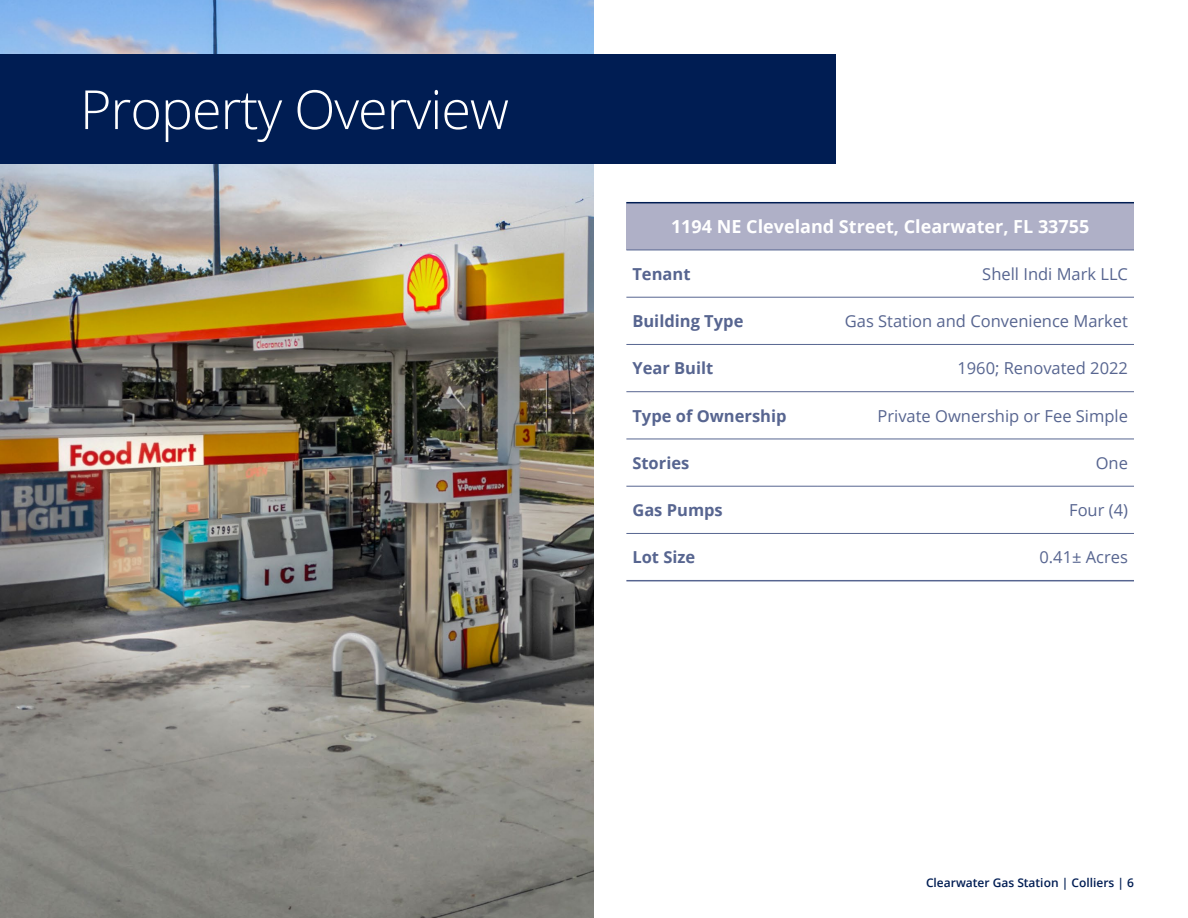
<style>
.page{position:relative;width:1188px;height:918px;background:#fff}
.page>*{position:absolute;margin:0;border:0;box-sizing:border-box;transform-origin:0 0}
.t1{font:300 54px "Open Sans";letter-spacing:-.02em;color:#fff}
.t2{font:700 18px "Open Sans";color:#fff}
.t3{font:16.5px "Open Sans";color:#576590}
.t4{font:700 16.5px "Open Sans";color:#576590}
.t5{font:600 12px "Open Sans";color:#001d53}
</style>
<div class="page">
<img style="left:0;top:0;width:594px;height:918px">
<div style="left:0;top:54px;width:836px;height:110px;background:#001d53"></div>
<div style="left:626px;top:203px;width:508px;height:47px;background:#afb0c7"></div>
<hr style="left:626px;top:202px;width:191px;height:1px;background:#001d53">
<hr style="left:817px;top:202px;width:317px;height:1px;background:#001d53">
<hr style="left:626px;top:250px;width:191px;height:1px;background:#576590">
<hr style="left:817px;top:250px;width:317px;height:1px;background:#576590">
<hr style="left:626px;top:297px;width:191px;height:1px;background:#576590">
<hr style="left:817px;top:297px;width:317px;height:1px;background:#576590">
<hr style="left:626px;top:344px;width:191px;height:1px;background:#576590">
<hr style="left:817px;top:344px;width:317px;height:1px;background:#576590">
<hr style="left:626px;top:391px;width:191px;height:1px;background:#576590">
<hr style="left:817px;top:391px;width:317px;height:1px;background:#576590">
<hr style="left:626px;top:439px;width:191px;height:1px;background:#576590">
<hr style="left:817px;top:439px;width:317px;height:1px;background:#576590">
<hr style="left:626px;top:486px;width:191px;height:1px;background:#576590">
<hr style="left:817px;top:486px;width:317px;height:1px;background:#576590">
<hr style="left:626px;top:533px;width:191px;height:1px;background:#576590">
<hr style="left:817px;top:533px;width:317px;height:1px;background:#576590">
<hr style="left:626px;top:580px;width:191px;height:1px;background:#576590">
<hr style="left:817px;top:580px;width:317px;height:1px;background:#576590">
<h1 class="t1" style="left:80px;top:72px;width:431px">Property Overview</h1>
<p class="t2" style="left:671px;top:214px;width:420px">1194 NE Cleveland Street, Clearwater, FL 33755</p>
<p class="t4" style="left:632px;top:262px;width:60px">Tenant</p>
<p class="t3" style="left:982px;top:263px;width:147px">Shell Indi Mark LLC</p>
<p class="t4" style="left:632px;top:310px;width:113px">Building Type</p>
<p class="t3" style="left:845px;top:310px;width:285px">Gas Station and Convenience Market</p>
<p class="t4" style="left:632px;top:357px;width:82px">Year Built</p>
<p class="t3" style="left:957px;top:357px;width:172px">1960; Renovated 2022</p>
<p class="t4" style="left:632px;top:404px;width:156px">Type of Ownership</p>
<p class="t3" style="left:878px;top:404px;width:252px">Private Ownership or Fee Simple</p>
<p class="t4" style="left:632px;top:451px;width:58px">Stories</p>
<p class="t3" style="left:1096px;top:452px;width:34px">One</p>
<p class="t4" style="left:632px;top:499px;width:92px">Gas Pumps</p>
<p class="t3" style="left:1069px;top:499px;width:60px">Four (4)</p>
<p class="t4" style="left:632px;top:546px;width:64px">Lot Size</p>
<p class="t3" style="left:1039px;top:546px;width:90px">0.41± Acres</p>
<p class="t5" style="left:926px;top:874px;width:210px">Clearwater Gas Station | Colliers | 6</p>
</div>
